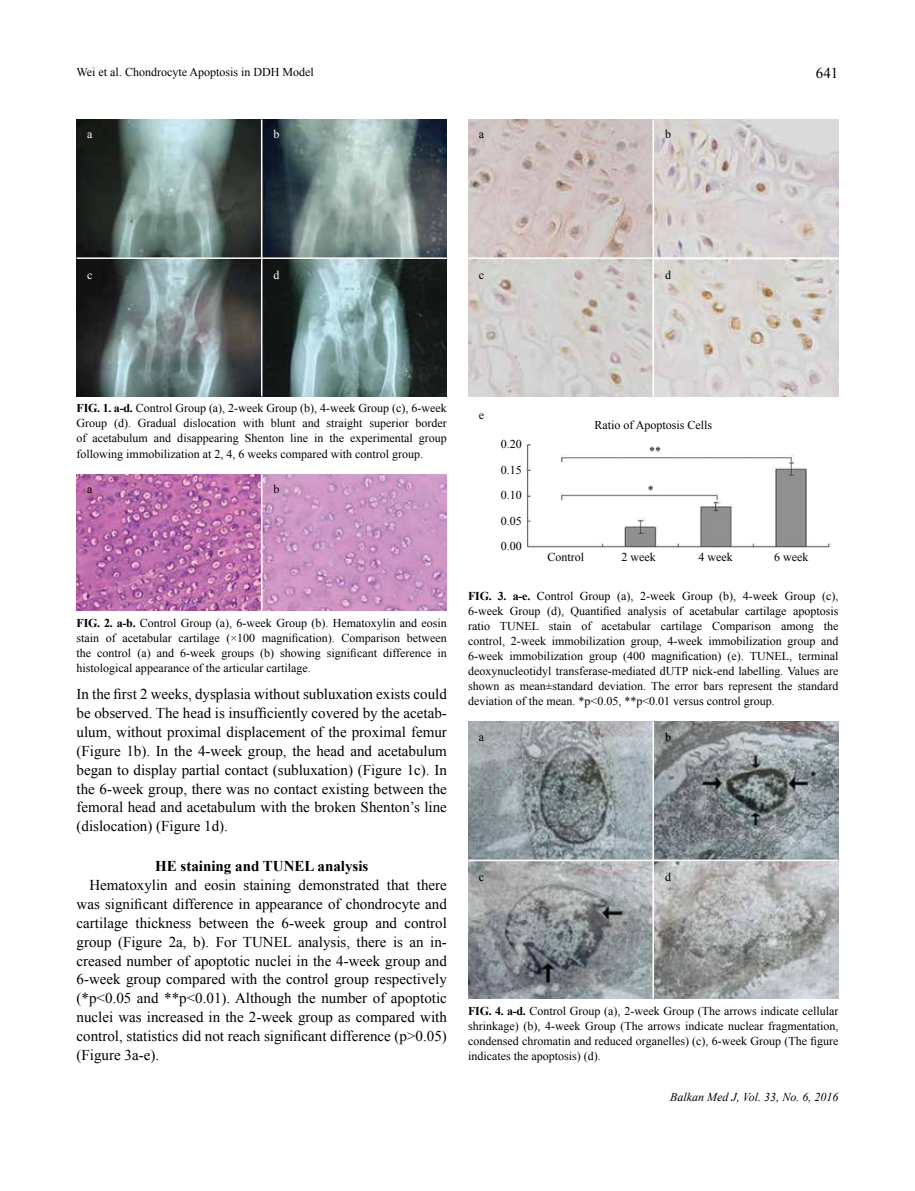
<style>
.page{position:relative;width:915px;height:1191px;background:#fff}
.page>*{position:absolute;margin:0;border:0;box-sizing:border-box;transform-origin:0 0}
.t1{font:15px/18.8px "Times New Roman";color:#000;text-align:justify}
.t2{font:700 15px "Times New Roman";color:#000}
.t3{font:12px/15px "Times New Roman";color:#000;text-align:justify}
.t4{font:italic 12px "Times New Roman";color:#000}
.t5{font:12px "Times New Roman";color:#fff}
.s1{font-weight:700}
</style>
<div class="page">
<img style="left:77px;top:120px;width:369px;height:276px">
<hr style="left:77px;top:257px;width:369px;height:2px;background:#fff">
<hr style="left:261px;top:119px;width:1px;height:277px;background:#fff">
<img style="left:468px;top:721px;width:370px;height:277px">
<hr style="left:468px;top:859px;width:370px;height:2px;background:#fff">
<hr style="left:652px;top:721px;width:1px;height:277px;background:#fff">
<img style="left:77px;top:474px;width:369px;height:137px">
<hr style="left:261px;top:474px;width:1px;height:137px;background:#fff">
<img style="left:527px;top:444px;width:305px;height:104px">
<img style="left:468px;top:119px;width:370px;height:277px">
<hr style="left:468px;top:257px;width:370px;height:2px;background:#fff">
<hr style="left:652px;top:119px;width:1px;height:277px;background:#fff">
<p class="t3" style="left:77px;top:65px;width:239px">Wei et al. Chondrocyte Apoptosis in DDH Model</p>
<p class="t1" style="left:815px;top:64px;width:24px">641</p>
<p class="t5" style="left:87px;top:126px;width:7px">a</p>
<p class="t5" style="left:273px;top:126px;width:7px">b</p>
<p class="t3" style="left:478px;top:127px;width:7px">a</p>
<p class="t3" style="left:665px;top:127px;width:7px">b</p>
<p class="t5" style="left:87px;top:267px;width:7px">c</p>
<p class="t5" style="left:273px;top:267px;width:7px">d</p>
<p class="t3" style="left:478px;top:267px;width:7px">c</p>
<p class="t3" style="left:665px;top:267px;width:7px">d</p>
<p class="t3" style="left:77px;top:401px;width:371px"><span class="s1">FIG. 1. a-d.</span> Control Group (a), 2-week Group (b), 4-week Group (c), 6-week Group (d). Gradual dislocation with blunt and straight superior border of acetabulum and disappearing Shenton line in the experimental group following immobilization at 2, 4, 6 weeks compared with control group.</p>
<p class="t3" style="left:87px;top:482px;width:7px">a</p>
<p class="t3" style="left:273px;top:482px;width:7px">b</p>
<p class="t3" style="left:77px;top:615px;width:371px"><span class="s1">FIG. 2. a-b.</span> Control Group (a), 6-week Group (b). Hematoxylin and eosin stain of acetabular cartilage (×100 magnification). Comparison between the control (a) and 6-week groups (b) showing significant difference in histological appearance of the articular cartilage.</p>
<p class="t1" style="left:77px;top:685px;width:371px">In the first 2 weeks, dysplasia without subluxation exists could be observed. The head is insufficiently covered by the acetab&shy;ulum, without proximal displacement of the proximal femur (Figure 1b). In the 4-week group, the head and acetabulum began to display partial contact (subluxation) (Figure 1c). In the 6-week group, there was no contact existing between the femoral head and acetabulum with the broken Shenton’s line (dislocation) (Figure 1d).</p>
<p class="t2" style="left:155px;top:856px;width:215px">HE staining and TUNEL analysis</p>
<p class="t1" style="left:77px;top:875px;width:371px;text-indent:13px">Hematoxylin and eosin staining demonstrated that there was significant difference in appearance of chondrocyte and cartilage thickness between the 6-week group and control group (Figure 2a, b). For TUNEL analysis, there is an in&shy;creased number of apoptotic nuclei in the 4-week group and 6-week group compared with the control group respectively (*p&lt;0.05 and **p&lt;0.01). Although the number of apoptotic nuclei was increased in the 2-week group as compared with control, statistics did not reach significant difference (p&gt;0.05) (Figure 3a-e).</p>
<p class="t3" style="left:478px;top:407px;width:7px">e</p>
<p class="t3" style="left:500px;top:431px;width:22px;line-height:25.5px">0.20<br>0.15<br>0.10<br>0.05<br>0.00</p>
<p class="t3" style="left:594px;top:412px;width:119px;line-height:26.1px;text-align:center">Ratio of Apoptosis Cells **</p>
<p class="t3" style="left:647px;top:482px;width:7px">*</p>
<p class="t3" style="left:547px;top:549px;width:38px">Control</p>
<p class="t3" style="left:621px;top:549px;width:36px">2 week</p>
<p class="t3" style="left:698px;top:549px;width:36px">4 week</p>
<p class="t3" style="left:773px;top:549px;width:36px">6 week</p>
<p class="t3" style="left:468px;top:588px;width:371px"><span class="s1">FIG. 3. a-e.</span> Control Group (a), 2-week Group (b), 4-week Group (c), 6-week Group (d), Quantified analysis of acetabular cartilage apoptosis ratio TUNEL stain of acetabular cartilage Comparison among the control, 2-week immobilization group, 4-week immobilization group and 6-week immobilization group (400 magnification) (e). TUNEL, terminal deoxynucleotidyl transferase-mediated dUTP nick-end labelling. Values are shown as mean±standard deviation. The error bars represent the standard deviation of the mean. *p&lt;0.05, **p&lt;0.01 versus control group.</p>
<p class="t3" style="left:478px;top:729px;width:7px">a</p>
<p class="t3" style="left:478px;top:869px;width:7px">c</p>
<p class="t3" style="left:665px;top:729px;width:7px">b</p>
<p class="t3" style="left:665px;top:869px;width:7px">d</p>
<p class="t3" style="left:468px;top:1003px;width:371px"><span class="s1">FIG. 4. a-d.</span> Control Group (a), 2-week Group (The arrows indicate cellular shrinkage) (b), 4-week Group (The arrows indicate nuclear fragmentation, condensed chromatin and reduced organelles) (c), 6-week Group (The figure indicates the apoptosis) (d).</p>
<p class="t4" style="left:670px;top:1088px;width:169px">Balkan Med J, Vol. 33, No. 6, 2016</p>
</div>
